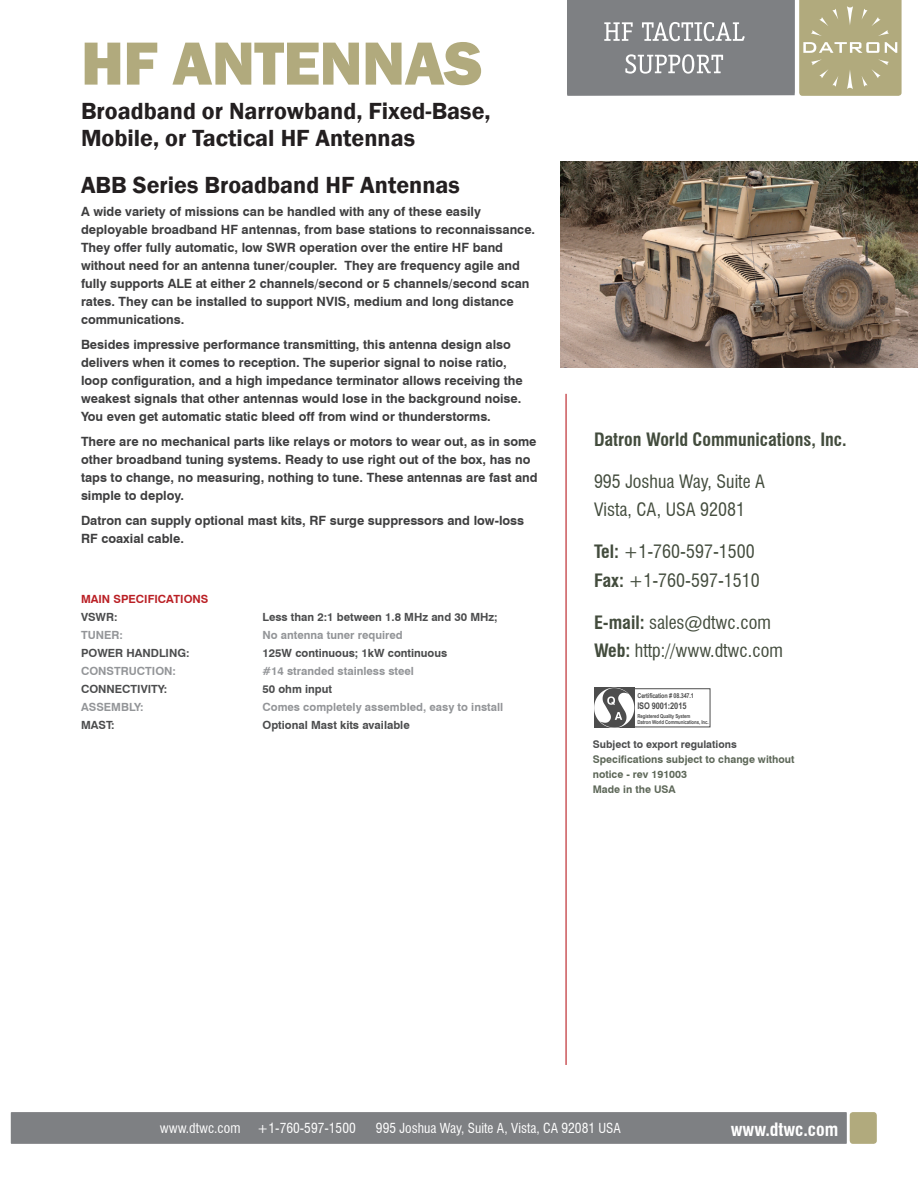
<style>
.page{position:relative;width:918px;height:1188px;background:#fff}
.page>*{position:absolute;margin:0;border:0;box-sizing:border-box;transform-origin:0 0}
.t1{font:800 63px "Franklin Gothic";letter-spacing:-.01em;color:#b1aa7d}
.Tag_Line{font:600 24px/27px "Franklin Gothic";color:#231f20}
.Heading_2{font:600 24px "Franklin Gothic";color:#231f20}
.t2{font:condensed 18px/28.5px "Swiss 721 BT";color:#434c3d}
.t3{font:700 condensed 18px "Swiss 721 BT";color:#434c3d}
.t4{font:700 condensed 18px "Swiss 721 BT";color:#fff}
.t5{font:condensed 13.5px "Swiss 721 BT";color:#fff}
.Body_Text{font:700 12.75px/18px "Swiss 721 BT";color:#3e3e3f}
.t6{font:700 11.25px "Swiss 721 BT";color:#4b4c4d}
.t7{font:700 11.25px "Swiss 721 BT";color:#939598}
.t8{font:700 11.25px "Swiss 721 BT";color:#ba1f24}
.t9{font:700 10.5px/15px "Swiss 721 BT";color:#5d6758}
.t10{font:700 9.15px "Arial Narrow";letter-spacing:-.015em;color:#4d4d4d}
.t11{font:700 6.75px "Arial Narrow";letter-spacing:-.025em;color:#4d4d4d}
.t12{font:700 5.4px/6.1px "Arial Narrow";letter-spacing:-.025em;color:#4d4d4d}
.s1{font-weight:700}
.s2{color:#4b4c4d}
</style>
<div class="page">
<div style="left:11px;top:1112px;width:836px;height:32px;background:#7e8083"></div>
<div style="left:850px;top:1112px;width:27px;height:32px;background:#b1aa7d;border-radius:3px"></div>
<hr style="left:565px;top:394px;width:2px;height:671px;background:#ba1f24">
<svg style="left:567px;top:0;width:335px;height:96px;background:#97978c"></svg>
<svg style="left:594px;top:688px;width:40px;height:40px"></svg>
<div style="left:634px;top:688px;width:76px;height:39px;border:1px solid #4d4d4d"></div>
<img style="left:561px;top:162px;width:357px;height:205px">
<p class="t1" style="left:81px;top:23px;width:403px">HF ANTENNAS</p>
<p class="Tag_Line" style="left:81px;top:98px;width:411px">Broadband or Narrowband, Fixed-Base,<br>Mobile, or Tactical HF Antennas</p>
<p class="Heading_2" style="left:81px;top:170px;width:380px">ABB Series Broadband HF Antennas</p>
<p class="Body_Text" style="left:81px;top:203px;width:456px">A wide variety of missions can be handled with any of these easily deployable broadband HF antennas, from base stations to reconnaissance.<br>They offer fully automatic, low SWR operation over the entire HF band without need for an antenna tuner/coupler. They are frequency agile and fully supports ALE at either 2 channels/second or 5 channels/second scan rates. They can be installed to support NVIS, medium and long distance communications.</p>
<p class="Body_Text" style="left:81px;top:336px;width:443px">Besides impressive performance transmitting, this antenna design also delivers when it comes to reception. The superior signal to noise ratio, loop configuration, and a high impedance terminator allows receiving the weakest signals that other antennas would lose in the background noise.<br>You even get automatic static bleed off from wind or thunderstorms.</p>
<p class="Body_Text" style="left:81px;top:432px;width:458px">There are no mechanical parts like relays or motors to wear out, as in some other broadband tuning systems. Ready to use right out of the box, has no taps to change, no measuring, nothing to tune. These antennas are fast and simple to deploy.</p>
<p class="Body_Text" style="left:81px;top:511px;width:445px">Datron can supply optional mast kits, RF surge suppressors and low-loss<br>RF coaxial cable.</p>
<p class="t8" style="left:81px;top:593px;width:129px">MAIN SPECIFICATIONS</p>
<p class="t6" style="left:81px;top:611px;width:38px">VSWR:</p>
<p class="t6" style="left:262px;top:611px;width:237px">Less than 2:1 between 1.8 MHz and 30 MHz;</p>
<p class="t7" style="left:81px;top:629px;width:43px">TUNER:</p>
<p class="t7" style="left:262px;top:629px;width:142px">No antenna tuner required</p>
<p class="t6" style="left:81px;top:647px;width:110px">POWER HANDLING:</p>
<p class="t6" style="left:262px;top:647px;width:186px">125W continuous; 1kW continuous</p>
<p class="t7" style="left:81px;top:665px;width:96px">CONSTRUCTION:</p>
<p class="t7" style="left:263px;top:665px;width:153px">#14 stranded stainless steel</p>
<p class="t6" style="left:81px;top:683px;width:88px">CONNECTIVITY:</p>
<p class="t6" style="left:262px;top:683px;width:71px">50 ohm input</p>
<p class="t7" style="left:81px;top:701px;width:64px">ASSEMBLY:</p>
<p class="t7" style="left:263px;top:701px;width:242px">Comes completely assembled, easy to install</p>
<p class="t6" style="left:81px;top:719px;width:35px">MAST:</p>
<p class="t6" style="left:263px;top:719px;width:149px">Optional Mast kits available</p>
<p class="t3" style="left:594px;top:428px;width:254px">Datron World Communications, Inc.</p>
<p class="t2" style="left:594px;top:467px;width:173px">995 Joshua Way, Suite A<br>Vista, CA, USA 92081</p>
<p class="t2" style="left:594px;top:537px;width:167px"><span class="s1">Tel:</span> +1-760-597-1500<br><span class="s1">Fax:</span> +1-760-597-1510</p>
<p class="t2" style="left:594px;top:608px;width:190px"><span class="s1">E-mail:</span> sales@dtwc.com<br><span class="s1">Web:</span> http://www.dtwc.com</p>
<p class="t11" style="left:638px;top:691px;width:58px">Certification # 08.347.1</p>
<p class="t10" style="left:637px;top:699px;width:51px">ISO 9001:2015</p>
<p class="t12" style="left:638px;top:713px;width:73px">Registered Quality System<br>Datron World Communications, Inc.</p>
<p class="t9" style="left:593px;top:737px;width:203px"><span class="s2">Subject to export regulations<br></span>Specifications subject to change without notice - rev 191003<br>Made in the USA</p>
<p class="t5" style="left:160px;top:1120px;width:197px">www.dtwc.com +1-760-597-1500</p>
<p class="t5" style="left:376px;top:1120px;width:246px">995 Joshua Way, Suite A, Vista, CA 92081 USA</p>
<p class="t4" style="left:731px;top:1118px;width:109px">www.dtwc.com</p>
</div>
